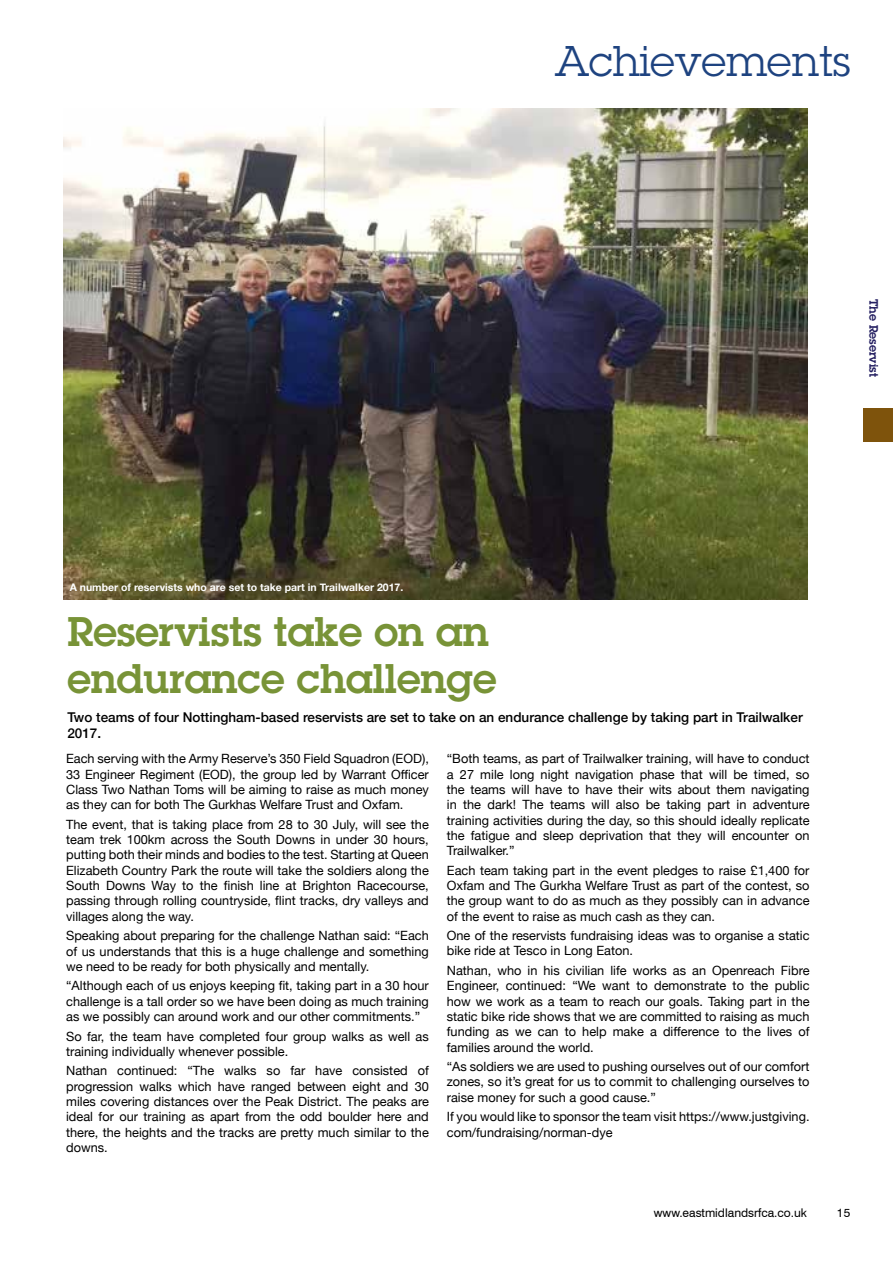
<style>
.page{position:relative;width:893px;height:1263px;background:#fff}
.page>*{position:absolute;margin:0;border:0;box-sizing:border-box;transform-origin:0 0}
.t1{font:42px "Lubalin Graph";color:#1e4380}
.t2{font:600 40.5px/46.5px "Lubalin Graph";color:#789337}
.t3{font:500 13.5px/16.2px "Helvetica Neue";color:#000}
.t4{font:12.75px/15.3px "Helvetica Neue";color:#000;text-align:justify}
.t5{font:12px "Swiss 721 BT";color:#000}
.t6{font:600 12px "Lubalin Graph";color:#241f61}
.t7{font:700 10.5px "Helvetica Neue";color:#fff}
</style>
<div class="page">
<div style="left:863px;top:408px;width:30px;height:33px;background:#7e530c"></div>
<img style="left:64px;top:109px;width:744px;height:491px">
<h1 class="t1" style="left:555px;top:35px;width:297px">Achievements</h1>
<p class="t6" style="left:882px;top:299px;width:79px;rotate:90deg">The Reservist</p>
<p class="t7" style="left:70px;top:579px;width:335px">A number of reservists who are set to take part in Trailwalker 2017.</p>
<h2 class="t2" style="left:67px;top:608px;width:431px">Reservists take on an endurance challenge</h2>
<p class="t3" style="left:67px;top:708px;width:737px">Two teams of four Nottingham-based reservists are set to take on an endurance challenge by taking part in Trailwalker<br>2017.</p>
<p class="t4" style="left:66px;top:752px;width:364px">Each serving with the Army Reserve’s 350 Field Squadron (EOD), 33 Engineer Regiment (EOD), the group led by Warrant Officer Class Two Nathan Toms will be aiming to raise as much money as they can for both The Gurkhas Welfare Trust and Oxfam.</p>
<p class="t4" style="left:66px;top:817px;width:364px">The event, that is taking place from 28 to 30 July, will see the team trek 100km across the South Downs in under 30 hours, putting both their minds and bodies to the test. Starting at Queen Elizabeth Country Park the route will take the soldiers along the South Downs Way to the finish line at Brighton Racecourse, passing through rolling countryside, flint tracks, dry valleys and villages along the way.</p>
<p class="t4" style="left:66px;top:929px;width:364px">Speaking about preparing for the challenge Nathan said: “Each of us understands that this is a huge challenge and something we need to be ready for both physically and mentally.</p>
<p class="t4" style="left:66px;top:979px;width:364px">“Although each of us enjoys keeping fit, taking part in a 30 hour challenge is a tall order so we have been doing as much training as we possibly can around work and our other commitments.”</p>
<p class="t4" style="left:66px;top:1029px;width:364px">So far, the team have completed four group walks as well as training individually whenever possible.</p>
<p class="t4" style="left:66px;top:1064px;width:364px">Nathan continued: “The walks so far have consisted of progression walks which have ranged between eight and 30 miles covering distances over the Peak District. The peaks are ideal for our training as apart from the odd boulder here and there, the heights and the tracks are pretty much similar to the downs.</p>
<p class="t4" style="left:447px;top:752px;width:364px">“Both teams, as part of Trailwalker training, will have to conduct a 27 mile long night navigation phase that will be timed, so the teams will have to have their wits about them navigating in the dark! The teams will also be taking part in adventure training activities during the day, so this should ideally replicate the fatigue and sleep deprivation that they will encounter on Trailwalker.”</p>
<p class="t4" style="left:447px;top:863px;width:364px">Each team taking part in the event pledges to raise £1,400 for Oxfam and The Gurkha Welfare Trust as part of the contest, so the group want to do as much as they possibly can in advance of the event to raise as much cash as they can.</p>
<p class="t4" style="left:447px;top:929px;width:364px">One of the reservists fundraising ideas was to organise a static bike ride at Tesco in Long Eaton.</p>
<p class="t4" style="left:447px;top:963px;width:364px">Nathan, who in his civilian life works as an Openreach Fibre Engineer, continued: “We want to demonstrate to the public how we work as a team to reach our goals. Taking part in the static bike ride shows that we are committed to raising as much funding as we can to help make a difference to the lives of families around the world.</p>
<p class="t4" style="left:447px;top:1059px;width:364px">“As soldiers we are used to pushing ourselves out of our comfort zones, so it’s great for us to commit to challenging ourselves to raise money for such a good cause.”</p>
<p class="t4" style="left:447px;top:1110px;width:364px">If you would like to sponsor the team visit https://www.justgiving. com/fundraising/norman-dye</p>
<p class="t5" style="left:654px;top:1205px;width:155px">www.eastmidlandsrfca.co.uk</p>
<p class="t5" style="left:837px;top:1205px;width:15px">15</p>
</div>
